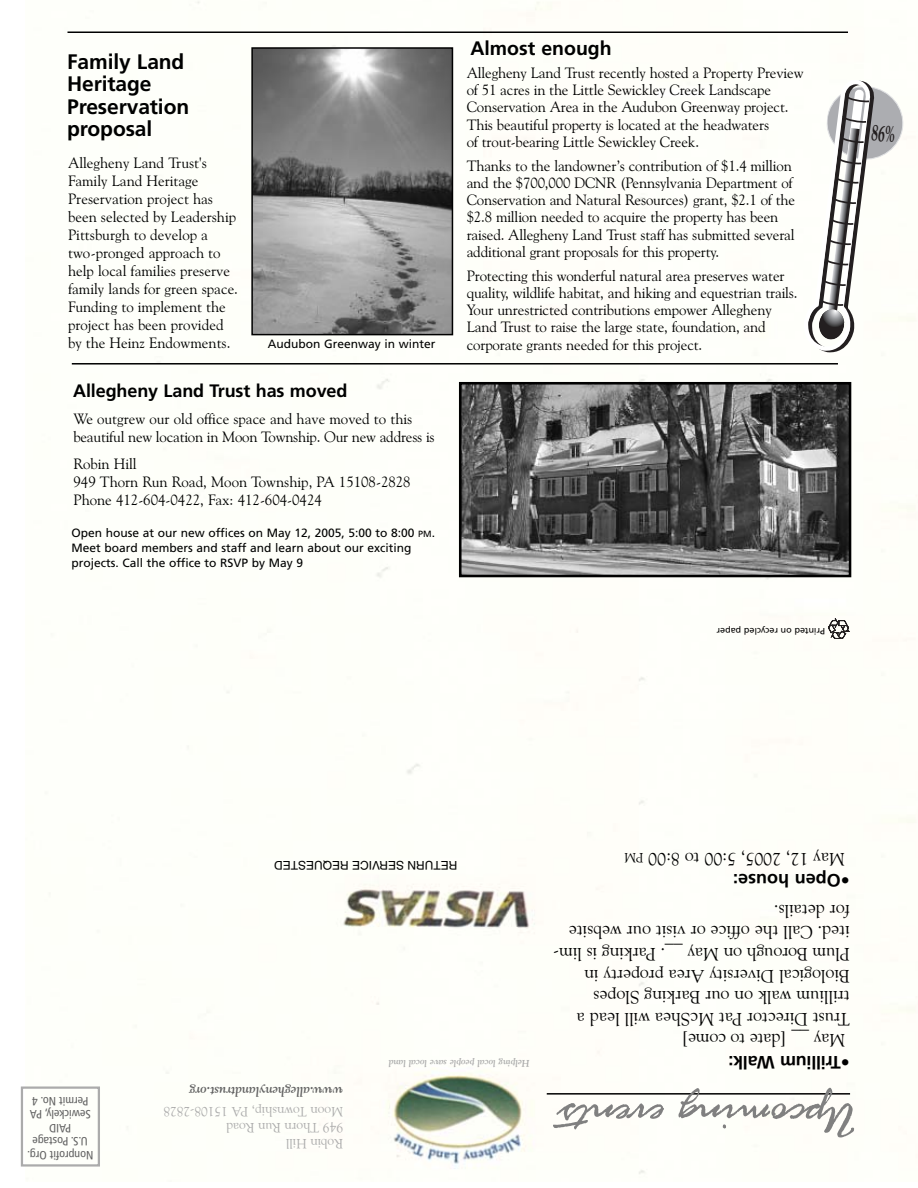
<style>
.page{position:relative;width:918px;height:1188px;background:#fff}
.page>*{position:absolute;margin:0;border:0;box-sizing:border-box;transform-origin:0 0}
.t1{font:52.5px "Rage Italic Plain";color:#808080}
.t2{font:700 21px/22.5px "Frutiger";letter-spacing:-.005em;color:#000}
.t3{font:700 19.5px "Frutiger";color:#000}
.t4{font:18px/21.6px "Goudy Old Style BT";color:#000}
.t5{font:700 18px "Frutiger";letter-spacing:-.005em;color:#000}
.t6{font:15px/17.2px "Goudy Old Style BT";letter-spacing:-.01em;color:#000}
.t7{font:13.5px/16.2px "Goudy Old Style BT";color:#ababab}
.t8{font:italic 700 13.5px "Goudy Old Style BT";color:#616161}
.t9{font:13.5px "Goudy Old Style BT";color:#000}
.t10{font:12px/15px "Frutiger";color:#000}
.t11{font:condensed 12px/13.5px "Frutiger";color:#616161;text-align:center}
.t12{font:12px "Helvetica";color:#000}
.t13{font:italic 700 9.75px "Goudy Old Style BT";color:#ababab}
.t14{font:9px "Frutiger";color:#000}
.s1{font-size:9px}
</style>
<div class="page">
<img style="left:49px;top:1px;width:867px;height:1173px">
<div style="left:21px;top:1086px;width:79px;height:81px;border:2px solid #ababab"></div>
<svg style="left:828px;top:619px;width:22px;height:20px"></svg>
<hr style="left:547px;top:1093px;width:303px;height:2px;background:#000">
<hr style="left:68px;top:32px;width:780px;height:1px;background:#000">
<img style="left:463px;top:386px;width:384px;height:187px">
<div style="left:459px;top:382px;width:392px;height:195px;border:3px solid #000"></div>
<img style="left:254px;top:50px;width:196px;height:282px">
<div style="left:251px;top:47px;width:202px;height:288px;border:2px solid #000"></div>
<hr style="left:72px;top:363px;width:766px;height:2px;background:#000">
<svg style="left:805px;top:55px;width:100px;height:311px"></svg>
<h2 class="t2" style="left:67px;top:52px;width:124px">Family Land<br>Heritage<br>Preservation proposal</h2>
<p class="t6" style="left:68px;top:156px;width:171px;line-height:18px">Allegheny Land Trust's<br>Family Land Heritage<br>Preservation project has been selected by Leadership<br>Pittsburgh to develop a two-pronged approach to help local families preserve family lands for green space.<br>Funding to implement the project has been provided by the Heinz Endowments.</p>
<p class="t10" style="left:268px;top:337px;width:169px">Audubon Greenway in winter</p>
<p class="t5" style="left:73px;top:383px;width:276px">Allegheny Land Trust has moved</p>
<p class="t6" style="left:74px;top:411px;width:363px;line-height:18px">We outgrew our old office space and have moved to this beautiful new location in Moon Township. Our new address is</p>
<p class="t6" style="left:74px;top:456px;width:339px;line-height:18px">Robin Hill<br>949 Thorn Run Road, Moon Township, PA 15108-2828<br>Phone 412-604-0422, Fax: 412-604-0424</p>
<p class="t10" style="left:71px;top:526px;width:365px">Open house at our new offices on May 12, 2005, 5:00 to 8:00 <span class="s1">PM</span>.<br>Meet board members and staff and learn about our exciting projects. Call the office to RSVP by May 9</p>
<h3 class="t3" style="left:470px;top:41px;width:143px">Almost enough</h3>
<p class="t6" style="left:467px;top:66px;width:338px">Allegheny Land Trust recently hosted a Property Preview of 51 acres in the Little Sewickley Creek Landscape Conservation Area in the Audubon Greenway project.<br>This beautiful property is located at the headwaters<br>of trout-bearing Little Sewickley Creek.</p>
<p class="t6" style="left:467px;top:158px;width:330px">Thanks to the landowner’s contribution of $1.4 million and the $700,000 DCNR (Pennsylvania Department of Conservation and Natural Resources) grant, $2.1 of the $2.8 million needed to acquire the property has been raised. Allegheny Land Trust staff has submitted several additional grant proposals for this property.</p>
<p class="t6" style="left:467px;top:268px;width:332px">Protecting this wonderful natural area preserves water quality, wildlife habitat, and hiking and equestrian trails.<br>Your unrestricted contributions empower Allegheny Land Trust to raise the large state, foundation, and corporate grants needed for this project.</p>
<p class="t14" style="left:825px;top:634px;width:110px;rotate:-180deg">Printed on recycled paper</p>
<p class="t12" style="left:458px;top:870px;width:185px;rotate:-180deg">RETURN SERVICE REQUESTED</p>
<p class="t9" style="left:643px;top:862px;width:21px;rotate:-180deg">PM</p>
<p class="t4" style="left:845px;top:868px;width:198px;rotate:-180deg">May 12, 2005, 5:00 to 8:00</p>
<p class="t5" style="left:850px;top:888px;width:118px;rotate:-180deg">•Open house:</p>
<p class="t4" style="left:850px;top:1049px;width:298px;rotate:-180deg">May __ [date to come]<br>Trust Director Pat McShea will lead a trillium walk on our Barking Slopes<br>Biological Diversity Area property in<br>Plum Borough on May __. Parking is lim&shy;ited. Call the office or visit our website for details.</p>
<p class="t11" style="left:93px;top:1161px;width:68px;rotate:-180deg">Nonprofit Org.<br>U.S. Postage<br>PAID<br>Sewickely, PA<br>Permit No. 4</p>
<p class="t8" style="left:343px;top:1097px;width:155px;rotate:-180deg">www.alleghenylandtrust.org</p>
<p class="t7" style="left:343px;top:1151px;width:181px;rotate:-180deg">Robin Hill<br>949 Thorn Run Road<br>Moon Township, PA 15108-2828</p>
<p class="t13" style="left:530px;top:1067px;width:142px;rotate:-180deg">Helping local people save local land</p>
<p class="t5" style="left:850px;top:1069px;width:123px;rotate:-180deg">•Trillium Walk:</p>
<h1 class="t1" style="left:857px;top:1139px;width:298px;rotate:-180deg">Upcoming events</h1>
</div>
